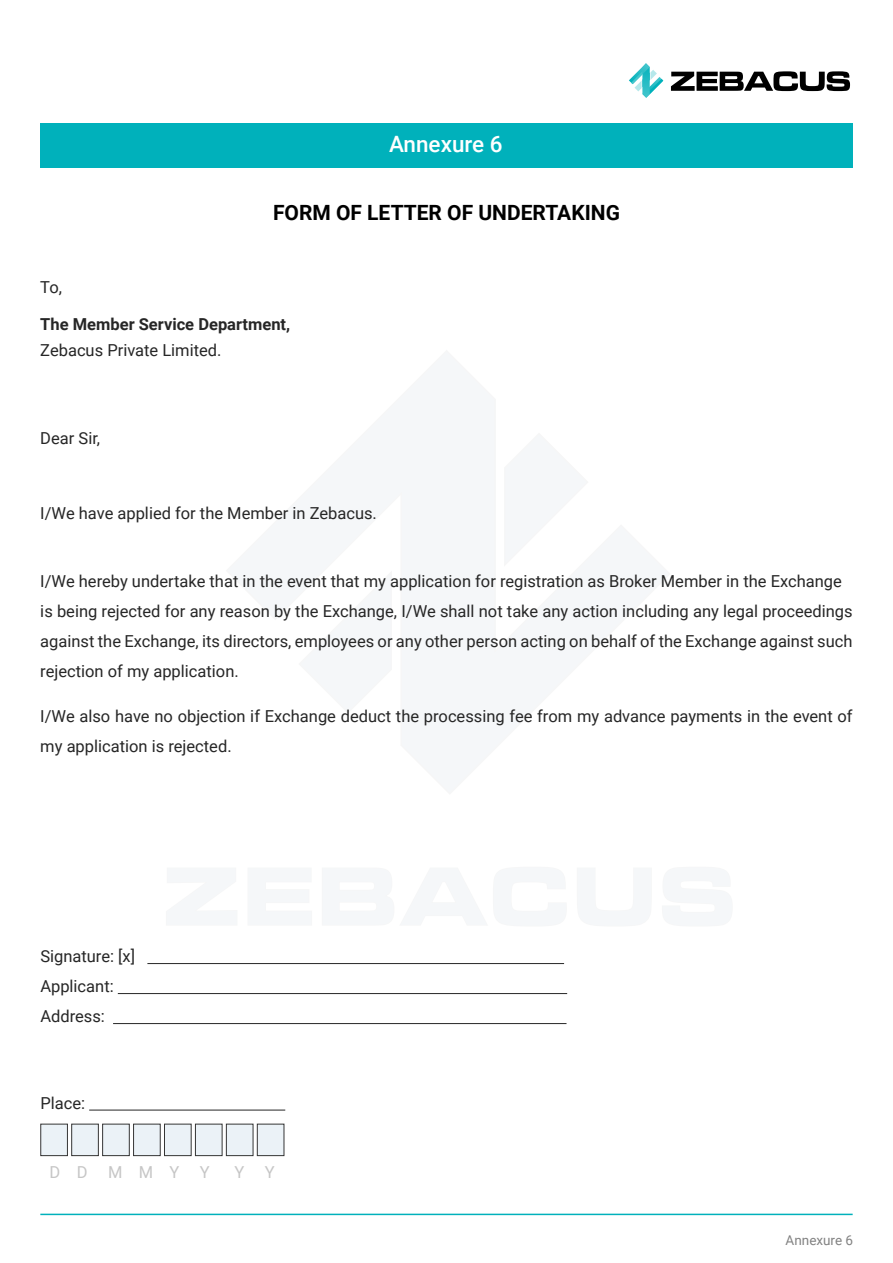
<style>
.page{position:relative;width:893px;height:1263px;background:#fff}
.page>*{position:absolute;margin:0;border:0;box-sizing:border-box;transform-origin:0 0}
.t1{font:500 22.5px "Roboto";color:#fff}
.t2{font:700 21px "Roboto";color:#000}
.t3{font:16.5px/30px "Roboto";color:#262626}
.t4{font:700 16.5px "Roboto";color:#262626}
.t5{font:16.5px "Roboto";color:#c6c6c6}
.t6{font:13.5px "Roboto";color:#828282}
</style>
<div class="page">
<div style="left:40px;top:123px;width:813px;height:44px;background:#00b1bb"></div>
<hr style="left:40px;top:1214px;width:813px;height:1px;background:#00b1bb">
<hr style="left:147px;top:963px;width:417px;height:1px;background:#262626">
<hr style="left:118px;top:993px;width:449px;height:1px;background:#262626">
<hr style="left:113px;top:1023px;width:453px;height:1px;background:#262626">
<hr style="left:89px;top:1110px;width:196px;height:1px;background:#262626">
<div style="left:41px;top:1124px;width:27px;height:32px;background:#ebf2f7;border:1px solid #353535"></div>
<div style="left:72px;top:1124px;width:26px;height:32px;background:#ebf2f7"></div>
<div style="left:103px;top:1124px;width:26px;height:32px;background:#ebf2f7"></div>
<div style="left:133px;top:1124px;width:27px;height:32px;background:#ebf2f7;border:1px solid #353535"></div>
<div style="left:164px;top:1124px;width:27px;height:32px;background:#ebf2f7;border:1px solid #353535"></div>
<div style="left:195px;top:1124px;width:27px;height:32px;background:#ebf2f7;border:1px solid #353535"></div>
<div style="left:226px;top:1124px;width:27px;height:32px;background:#ebf2f7;border:1px solid #353535"></div>
<div style="left:257px;top:1124px;width:27px;height:32px;background:#ebf2f7;border:1px solid #353535"></div>
<svg style="left:629px;top:63px;width:34px;height:35px"></svg>
<svg style="left:671px;top:71px;width:179px;height:20px"></svg>
<h1 class="t1" style="left:389px;top:128px;width:115px">Annexure 6</h1>
<p class="t2" style="left:273px;top:198px;width:348px">FORM OF LETTER OF UNDERTAKING</p>
<p class="t3" style="left:40px;top:271px;width:23px">To,</p>
<p class="t4" style="left:40px;top:313px;width:251px">The Member Service Department,</p>
<p class="t3" style="left:40px;top:334px;width:183px">Zebacus Private Limited.</p>
<p class="t3" style="left:40px;top:423px;width:61px">Dear Sir,</p>
<p class="t3" style="left:40px;top:498px;width:338px">I/We have applied for the Member in Zebacus.</p>
<p class="t3" style="left:40px;top:565px;width:814px">I/We hereby undertake that in the event that my application for registration as Broker Member in the Exchange is being rejected for any reason by the Exchange, I/We shall not take any action including any legal proceedings against the Exchange, its directors, employees or any other person acting on behalf of the Exchange against such rejection of my application.</p>
<p class="t3" style="left:40px;top:700px;width:814px">I/We also have no objection if Exchange deduct the processing fee from my advance payments in the event of my application is rejected.</p>
<p class="t3" style="left:40px;top:941px;width:96px">Signature: [x]<br>Applicant:<br>Address:</p>
<p class="t3" style="left:40px;top:1087px;width:46px">Place:</p>
<p class="t5" style="left:50px;top:1161px;width:162px">D D M M Y Y</p>
<p class="t5" style="left:234px;top:1161px;width:42px">Y Y</p>
<p class="t6" style="left:786px;top:1231px;width:69px">Annexure 6</p>
</div>
